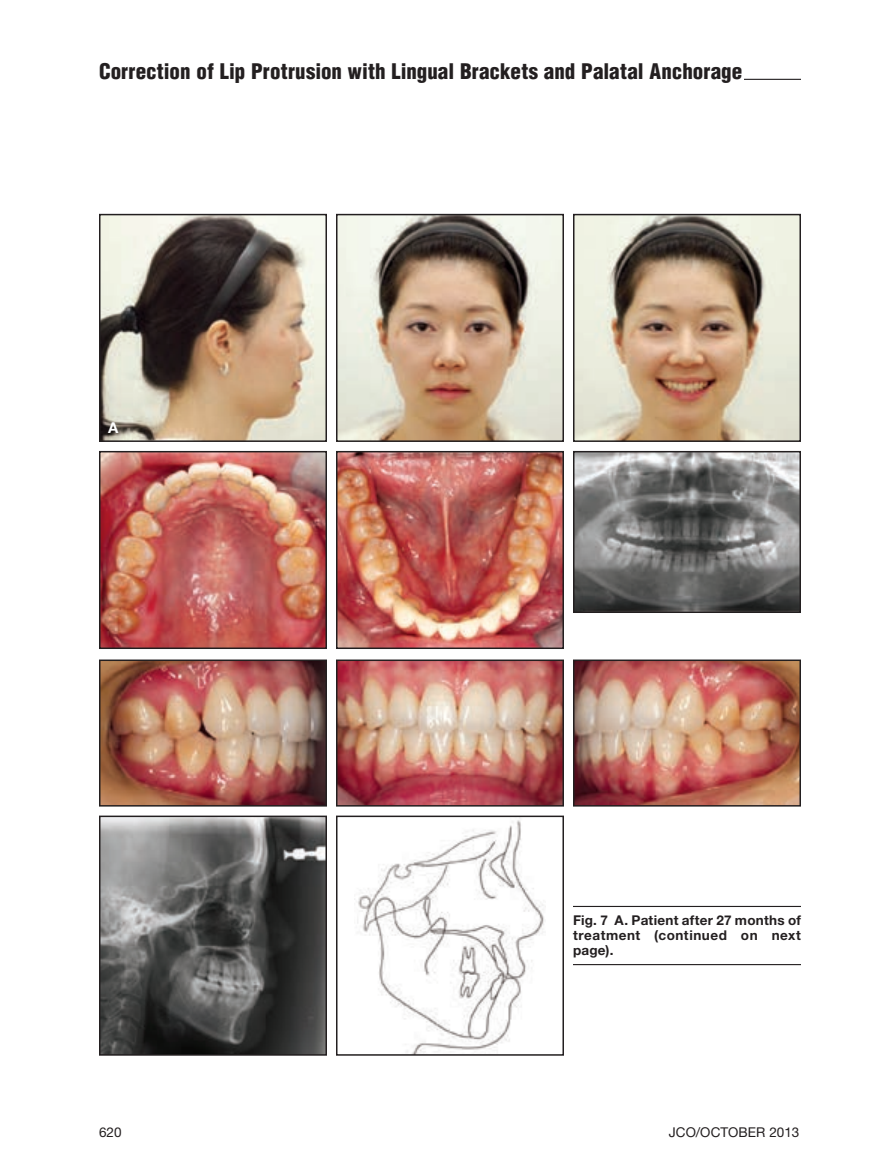
<style>
.page{position:relative;width:891px;height:1175px;background:#fff}
.page>*{position:absolute;margin:0;border:0;box-sizing:border-box;transform-origin:0 0}
.t1{font:900 condensed 21px "Helvetica";color:#231f20}
.t2{font:700 15px "Helvetica Neue LT Std";color:#fff}
.t3{font:700 13.5px/15px "Helvetica Neue LT Std";letter-spacing:.03em;color:#231f20;text-align:justify}
.t4{font:13.5px "Helvetica Neue LT Std";color:#231f20}
</style>
<div class="page">
<hr style="left:744px;top:79px;width:57px;height:1px;background:#231f20">
<hr style="left:573px;top:906px;width:228px;height:1px;background:#231f20">
<hr style="left:573px;top:964px;width:228px;height:1px;background:#231f20">
<img style="left:102px;top:454px;width:222px;height:192px">
<div style="left:99px;top:451px;width:228px;height:198px;border:2px solid #231f20"></div>
<img style="left:576px;top:454px;width:222px;height:156px">
<div style="left:573px;top:451px;width:228px;height:162px;border:2px solid #231f20"></div>
<img style="left:339px;top:454px;width:222px;height:192px">
<div style="left:336px;top:451px;width:228px;height:198px;border:2px solid #231f20"></div>
<img style="left:357px;top:818px;width:187px;height:234px">
<div style="left:336px;top:815px;width:228px;height:240px;border:2px solid #231f20"></div>
<img style="left:102px;top:818px;width:222px;height:234px">
<div style="left:99px;top:815px;width:228px;height:240px;border:2px solid #231f20"></div>
<img style="left:102px;top:662px;width:222px;height:141px">
<div style="left:99px;top:659px;width:228px;height:147px;border:2px solid #231f20"></div>
<img style="left:339px;top:662px;width:222px;height:141px">
<div style="left:336px;top:659px;width:228px;height:147px;border:2px solid #231f20"></div>
<img style="left:576px;top:662px;width:222px;height:141px">
<div style="left:573px;top:659px;width:228px;height:147px;border:2px solid #231f20"></div>
<img style="left:339px;top:217px;width:222px;height:222px">
<div style="left:336px;top:214px;width:228px;height:228px;border:2px solid #231f20"></div>
<img style="left:576px;top:217px;width:222px;height:222px">
<div style="left:573px;top:214px;width:228px;height:228px;border:2px solid #231f20"></div>
<img style="left:102px;top:217px;width:222px;height:222px">
<div style="left:99px;top:214px;width:228px;height:228px;border:2px solid #231f20"></div>
<p class="t1" style="left:99px;top:58px;width:645px">Correction of Lip Protrusion with Lingual Brackets and Palatal Anchorage</p>
<p class="t2" style="left:108px;top:418px;width:10px">a</p>
<p class="t3" style="left:573px;top:912px;width:230px">Fig. 7 A. Patient after 27 months of treatment (continued on next page).</p>
<p class="t4" style="left:99px;top:1123px;width:24px">620</p>
<p class="t4" style="left:669px;top:1123px;width:132px">JCO/OCTOBER 2013</p>
</div>
